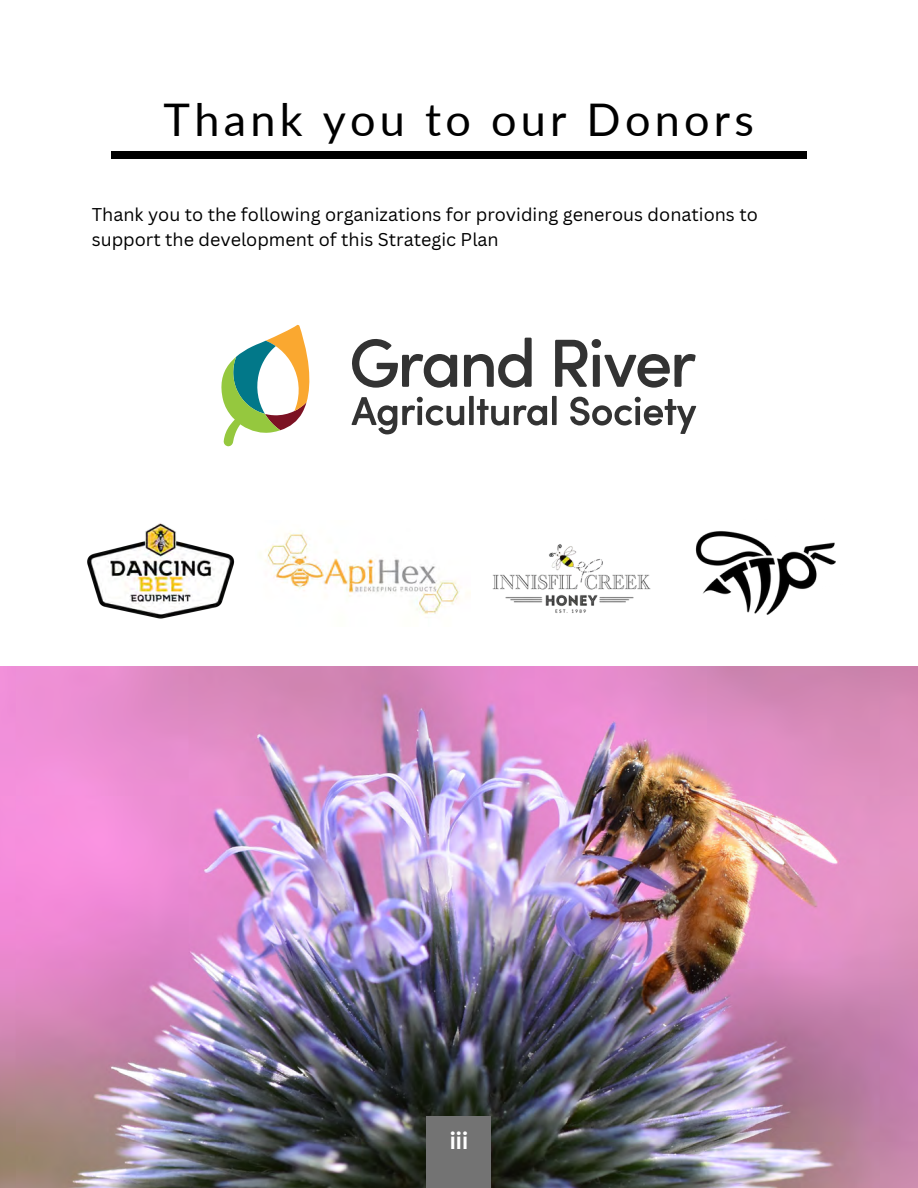
<style>
.page{position:relative;width:918px;height:1188px;background:#fff}
.page>*{position:absolute;margin:0;border:0;box-sizing:border-box;transform-origin:0 0}
.t1{font:45px "Lato";letter-spacing:.095em;color:#000}
.t2{font:700 24px "Lato";color:#fff}
.t3{font:18px/24.8px "Canva Sans";color:#000}
</style>
<div class="page">
<img style="left:0;top:666px;width:918px;height:522px">
<div style="left:427px;top:1116px;width:64px;height:72px;background:#737373"></div>
<div style="left:111px;top:151px;width:696px;height:8px;background:#000"></div>
<img style="left:265px;top:532px;width:205px;height:83px">
<img style="left:470px;top:544px;width:181px;height:69px">
<img style="left:695px;top:531px;width:141px;height:84px">
<svg style="left:352px;top:339px;width:105px;height:49px"></svg>
<svg style="left:464px;top:338px;width:68px;height:50px"></svg>
<svg style="left:555px;top:339px;width:141px;height:49px"></svg>
<svg style="left:352px;top:397px;width:112px;height:37px"></svg>
<div style="left:469px;top:396px;width:5px;height:29px;background:#333"></div>
<svg style="left:477px;top:399px;width:70px;height:27px"></svg>
<div style="left:552px;top:396px;width:5px;height:29px;background:#333"></div>
<svg style="left:570px;top:397px;width:126px;height:37px"></svg>
<svg style="left:221px;top:325px;width:89px;height:121px"></svg>
<img style="left:87px;top:523px;width:148px;height:96px">
<h1 class="t1" style="left:164px;top:91px;width:592px">Thank you to our Donors</h1>
<p class="t3" style="left:92px;top:202px;width:668px">Thank you to the following organizations for providing generous donations to support the development of this Strategic Plan</p>
<h2 class="t2" style="left:450px;top:1125px;width:20px">iii</h2>
</div>
